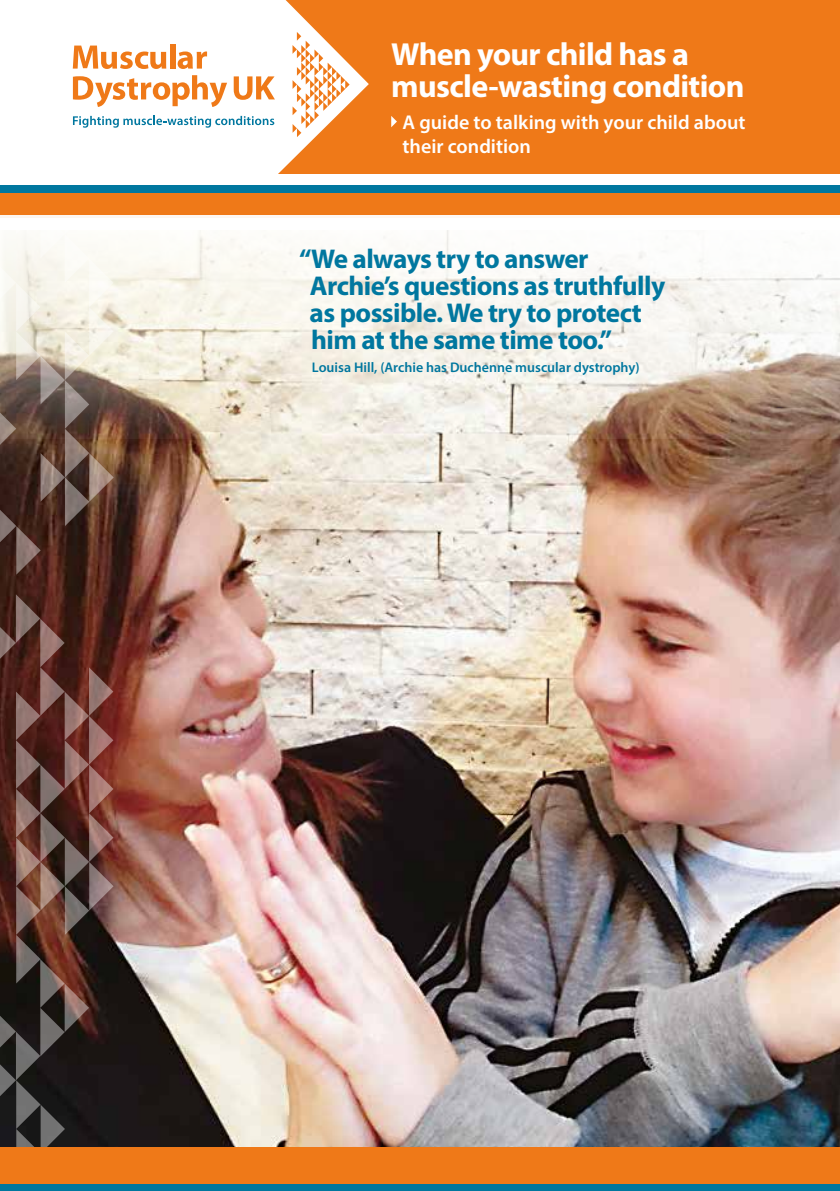
<style>
.page{position:relative;width:840px;height:1191px;background:#fff}
.page>*{position:absolute;margin:0;border:0;box-sizing:border-box;transform-origin:0 0}
.t1{font:700 32px/32px "Myriad Pro";letter-spacing:-.02em;color:#fff}
.t2{font:700 27.2px/27.2px "Myriad Pro";letter-spacing:-.02em;color:#00779f}
.t3{font:600 20px/24px "Myriad Pro";color:#fff}
.t4{font:600 14px "Myriad Pro";color:#00779f}
</style>
<div class="page">
<img style="left:0;top:438px;width:839px;height:709px">
<div style="left:0;top:0;width:839px;height:173px;background:#ef7918"></div>
<svg style="left:275px;top:0;width:93px;height:174px"></svg>
<svg style="left:0;top:594px;width:113px;height:553px"></svg>
<div style="left:0;top:1147px;width:839px;height:37px;background:#ef7918"></div>
<svg style="left:0;top:0;width:275px;height:575px"></svg>
<svg style="left:292px;top:32px;width:57px;height:105px"></svg>
<svg style="left:391px;top:116px;width:6px;height:11px"></svg>
<div style="left:0;top:186px;width:839px;height:8px;background:#00779f"></div>
<div style="left:0;top:194px;width:839px;height:24px;background:#ef7918"></div>
<div style="left:0;top:1184px;width:839px;height:7px;background:#00779f"></div>
<svg style="left:0;top:215px;width:839px;height:223px"></svg>
<p class="t1" style="left:391px;top:37px;width:354px">When your child has a muscle-wasting condition</p>
<p class="t3" style="left:402px;top:109px;width:344px">A guide to talking with your child about their condition</p>
<p class="t2" style="left:309px;top:244px;width:357px;text-indent:-11px">“We always try to answer<br>Archie’s questions as truthfully as possible. We try to protect him at the same time too.”</p>
<p class="t4" style="left:312px;top:358px;width:329px">Louisa Hill, (Archie has Duchenne muscular dystrophy)</p>
</div>
